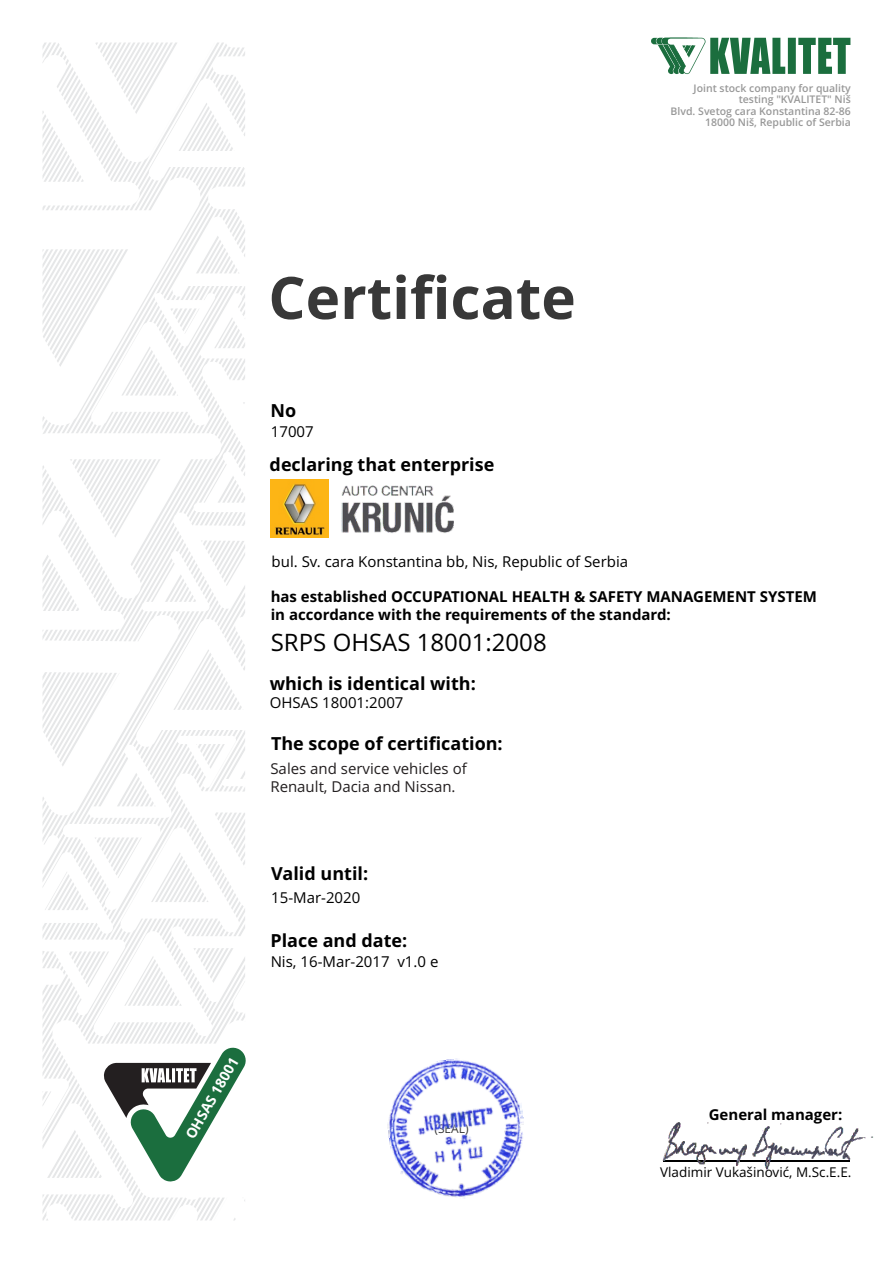
<style>
.page{position:relative;width:893px;height:1263px;background:#fff}
.page>*{position:absolute;margin:0;border:0;box-sizing:border-box;transform-origin:0 0}
.t1{font:700 58.5px "Open Sans";color:#383838}
.t2{font:24px "Open Sans";color:#000}
.t3{font:700 18px "Open Sans";color:#000}
.t4{font:700 15px/18.5px "Open Sans";color:#000}
.t5{font:15px "Open Sans";color:#000}
.t6{font:15px/18.5px "Open Sans";color:#231f20}
.t7{font:700 14.1px "Open Sans";color:#fff}
.t8{font:13.5px "Open Sans";color:#000}
.t9{font:12px "Open Sans";color:#383838}
.t10{font:600 10.5px/11.4px "Open Sans";color:#989898;text-align:right}
</style>
<div class="page">
<svg style="left:43px;top:43px;width:202px;height:1177px"></svg>
<svg style="left:651px;top:38px;width:199px;height:36px"></svg>
<svg style="left:104px;top:1046px;width:142px;height:136px"></svg>
<img style="left:271px;top:480px;width:182px;height:58px">
<img style="left:387px;top:1058px;width:137px;height:141px">
<img style="left:662px;top:1122px;width:212px;height:48px">
<p class="t10" style="left:671px;top:83px;width:182px">Joint stock company for quality testing "KVALITET" Niš<br>Blvd. Svetog cara Konstantina 82-86<br>18000 Niš, Republic of Serbia</p>
<h1 class="t1" style="left:268px;top:274px;width:309px">Certificate</h1>
<p class="t3" style="left:270px;top:403px;width:27px">No</p>
<p class="t5" style="left:271px;top:426px;width:44px">17007</p>
<p class="t3" style="left:270px;top:457px;width:226px">declaring that enterprise</p>
<p class="t5" style="left:272px;top:556px;width:358px">bul. Sv. cara Konstantina bb, Nis, Republic of Serbia</p>
<p class="t4" style="left:271px;top:589px;width:548px">has established OCCUPATIONAL HEALTH &amp; SAFETY MANAGEMENT SYSTEM in accordance with the requirements of the standard:</p>
<h2 class="t2" style="left:271px;top:632px;width:277px">SRPS OHSAS 18001:2008</h2>
<p class="t3" style="left:270px;top:676px;width:208px">which is identical with:</p>
<p class="t5" style="left:270px;top:697px;width:135px">OHSAS 18001:2007</p>
<p class="t3" style="left:271px;top:736px;width:233px">The scope of certification:</p>
<p class="t6" style="left:270px;top:760px;width:198px">Sales and service vehicles of<br>Renault, Dacia and Nissan.</p>
<p class="t3" style="left:271px;top:866px;width:98px">Valid until:</p>
<p class="t5" style="left:271px;top:891px;width:91px">15-Mar-2020</p>
<p class="t3" style="left:270px;top:933px;width:138px">Place and date:</p>
<p class="t5" style="left:271px;top:955px;width:169px">Nis, 16-Mar-2017 v1.0 e</p>
<p class="t7" style="left:184px;top:1135px;width:93px;rotate:-60deg">OHSAS 18001</p>
<p class="t9" style="left:434px;top:1123px;width:36px">(SEAL)</p>
<p class="t4" style="left:709px;top:1107px;width:135px">General manager:</p>
<p class="t8" style="left:660px;top:1167px;width:193px">Vladimir Vukašinović, M.Sc.E.E.</p>
</div>
